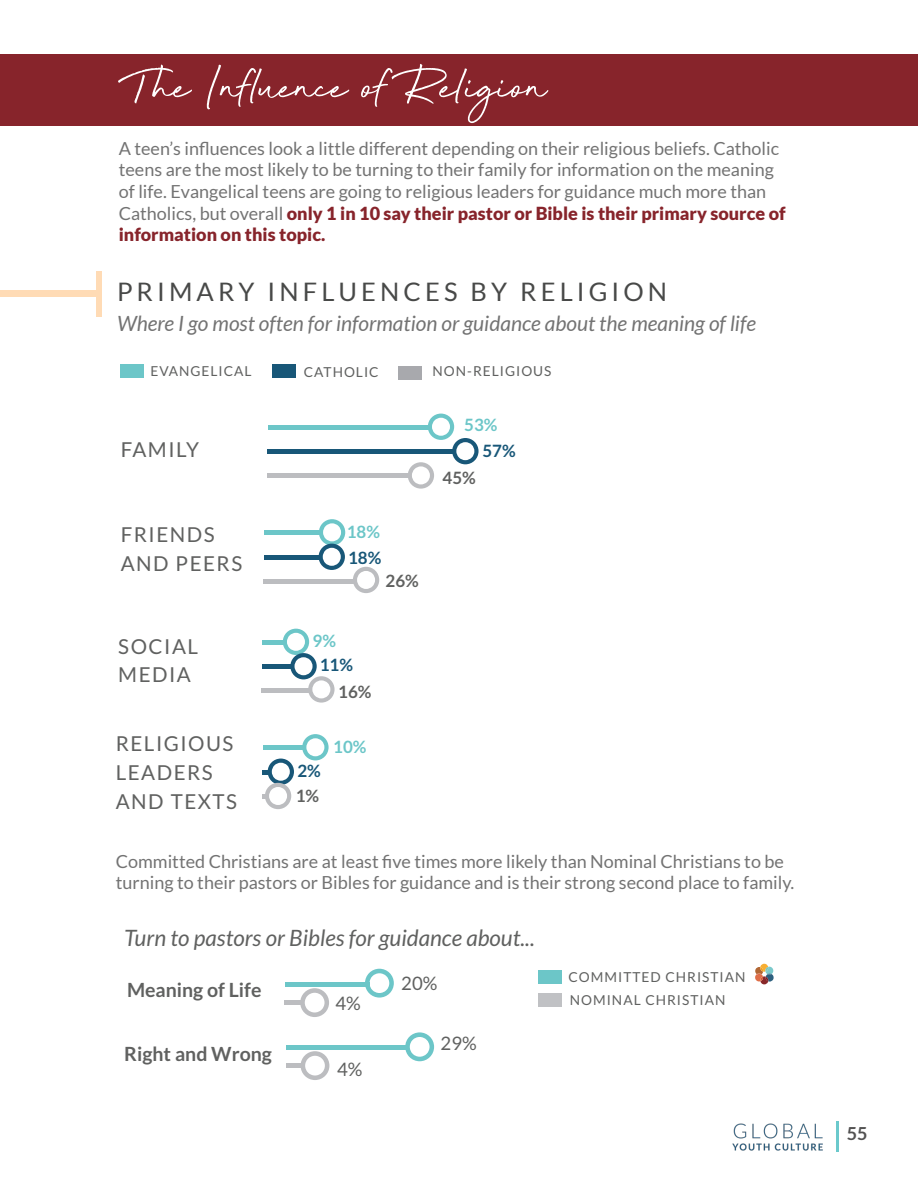
<style>
.page{position:relative;width:918px;height:1188px;background:#fff}
.page>*{position:absolute;margin:0;border:0;box-sizing:border-box;transform-origin:0 0}
.t1{font:57px "Beyond Infinity";color:#fff}
.t2{font:25.5px "Lato";letter-spacing:.16em;color:#484948}
.t3{font:italic 22.5px "Lato";color:#606160}
.t4{font:italic 21px "Lato";color:#737373}
.t5{font:20.55px/28.8px "Lato";letter-spacing:.075em;color:#606160}
.t6{font:700 19.5px "Lato";color:#606160}
.t7{font:18.6px "Lato";color:#606160}
.t8{font:18px/21.6px "Lato";color:#737373}
.t9{font:700 18px "Lato";color:#535252}
.t10{font:700 16.95px "Lato";color:#6cc6c8}
.t11{font:700 16.95px "Lato";color:#185778}
.t12{font:700 16.95px "Lato";color:#606160}
.t13{font:13.65px/22.8px "Lato";letter-spacing:.075em;color:#606160}
.s1{font-weight:900;color:#87242b}
</style>
<div class="page">
<hr style="left:836px;top:1121px;width:3px;height:31px;background:#6bc9cc">
<img style="left:732px;top:1123px;width:91px;height:28px">
<div style="left:0;top:54px;width:918px;height:71px;background:#87242b"></div>
<div style="left:120px;top:365px;width:23px;height:13px;background:#6cc6c8"></div>
<div style="left:272px;top:365px;width:23px;height:13px;background:#185778"></div>
<div style="left:398px;top:366px;width:24px;height:14px;background:#a8a9ad"></div>
<hr style="left:268px;top:425px;width:162px;height:4px;background:#6cc6c8">
<div style="left:267px;top:449px;width:187px;height:5px;background:#185778"></div>
<hr style="left:267px;top:474px;width:143px;height:4px;background:#bcbdc0">
<svg style="left:408px;top:414px;width:71px;height:75px"></svg>
<hr style="left:265px;top:531px;width:56px;height:4px;background:#6cc6c8">
<hr style="left:264px;top:555px;width:57px;height:4px;background:#185778">
<svg style="left:319px;top:519px;width:26px;height:51px"></svg>
<hr style="left:264px;top:579px;width:91px;height:4px;background:#bcbdc0">
<svg style="left:353px;top:567px;width:26px;height:26px"></svg>
<hr style="left:263px;top:746px;width:41px;height:4px;background:#6cc6c8">
<svg style="left:302px;top:734px;width:27px;height:26px"></svg>
<svg style="left:262px;top:759px;width:32px;height:50px"></svg>
<hr style="left:262px;top:640px;width:24px;height:4px;background:#6cc6c8">
<div style="left:262px;top:664px;width:30px;height:5px;background:#185778"></div>
<hr style="left:262px;top:689px;width:49px;height:4px;background:#bcbdc0">
<svg style="left:283px;top:629px;width:52px;height:74px"></svg>
<div style="left:0;top:290px;width:99px;height:7px;background:#ffdbb5"></div>
<div style="left:96px;top:272px;width:6px;height:45px;background:#ffdbb5"></div>
<hr style="left:285px;top:982px;width:85px;height:4px;background:#6cc6c8">
<svg style="left:365px;top:969px;width:29px;height:29px"></svg>
<hr style="left:284px;top:1001px;width:24px;height:4px;background:#bcbdc0">
<svg style="left:300px;top:988px;width:29px;height:29px"></svg>
<hr style="left:286px;top:1045px;width:122px;height:4px;background:#6cc6c8">
<svg style="left:405px;top:1032px;width:29px;height:29px"></svg>
<hr style="left:286px;top:1064px;width:22px;height:4px;background:#bcbdc0">
<svg style="left:301px;top:1051px;width:28px;height:29px"></svg>
<svg style="left:755px;top:964px;width:19px;height:20px"></svg>
<div style="left:538px;top:970px;width:23px;height:14px;background:#6cc6c8"></div>
<div style="left:538px;top:993px;width:23px;height:14px;background:#c0c1c4"></div>
<h1 class="t1" style="left:120px;top:57px;width:427px">The Influence of Religion</h1>
<p class="t8" style="left:119px;top:137px;width:668px">A teen’s influences look a little different depending on their religious beliefs. Catholic teens are the most likely to be turning to their family for information on the meaning of life. Evangelical teens are going to religious leaders for guidance much more than Catholics, but overall <span class="s1">only 1 in 10 say their pastor or Bible is their primary source of information on this topic.</span></p>
<h2 class="t2" style="left:117px;top:277px;width:552px">PRIMARY INFLUENCES BY RELIGION</h2>
<p class="t4" style="left:117px;top:312px;width:641px">Where I go most often for information or guidance about the meaning of life</p>
<p class="t13" style="left:151px;top:360px;width:103px">EVANGELICAL</p>
<p class="t13" style="left:304px;top:360px;width:76px">CATHOLIC</p>
<p class="t13" style="left:433px;top:360px;width:120px">NON-RELIGIOUS</p>
<p class="t5" style="left:121px;top:435px;width:80px">FAMILY</p>
<p class="t5" style="left:121px;top:520px;width:123px">FRIENDS<br>AND PEERS</p>
<p class="t5" style="left:118px;top:632px;width:81px">SOCIAL<br>MEDIA</p>
<p class="t5" style="left:116px;top:729px;width:123px">RELIGIOUS<br>LEADERS<br>AND TEXTS</p>
<p class="t10" style="left:347px;top:522px;width:35px">18%</p>
<p class="t11" style="left:348px;top:548px;width:35px">18%</p>
<p class="t12" style="left:386px;top:571px;width:35px">26%</p>
<p class="t10" style="left:312px;top:631px;width:25px">9%</p>
<p class="t11" style="left:320px;top:655px;width:35px">11%</p>
<p class="t12" style="left:338px;top:682px;width:35px">16%</p>
<p class="t11" style="left:297px;top:762px;width:25px">2%</p>
<p class="t12" style="left:296px;top:786px;width:25px">1%</p>
<p class="t10" style="left:333px;top:737px;width:35px">10%</p>
<p class="t10" style="left:464px;top:415px;width:35px">53%</p>
<p class="t11" style="left:482px;top:441px;width:35px">57%</p>
<p class="t12" style="left:442px;top:468px;width:35px">45%</p>
<p class="t8" style="left:116px;top:850px;width:680px">Committed Christians are at least five times more likely than Nominal Christians to be turning to their pastors or Bibles for guidance and is their strong second place to family.</p>
<p class="t3" style="left:124px;top:925px;width:412px">Turn to pastors or Bibles for guidance about...</p>
<p class="t6" style="left:127px;top:979px;width:136px">Meaning of Life</p>
<p class="t6" style="left:124px;top:1043px;width:149px">Right and Wrong</p>
<p class="t7" style="left:335px;top:993px;width:27px">4%</p>
<p class="t7" style="left:337px;top:1059px;width:27px">4%</p>
<p class="t7" style="left:401px;top:972px;width:38px">20%</p>
<p class="t7" style="left:441px;top:1033px;width:38px">29%</p>
<p class="t13" style="left:569px;top:966px;width:178px">COMMITTED CHRISTIAN<br>NOMINAL CHRISTIAN</p>
<p class="t9" style="left:847px;top:1124px;width:22px">55</p>
</div>
